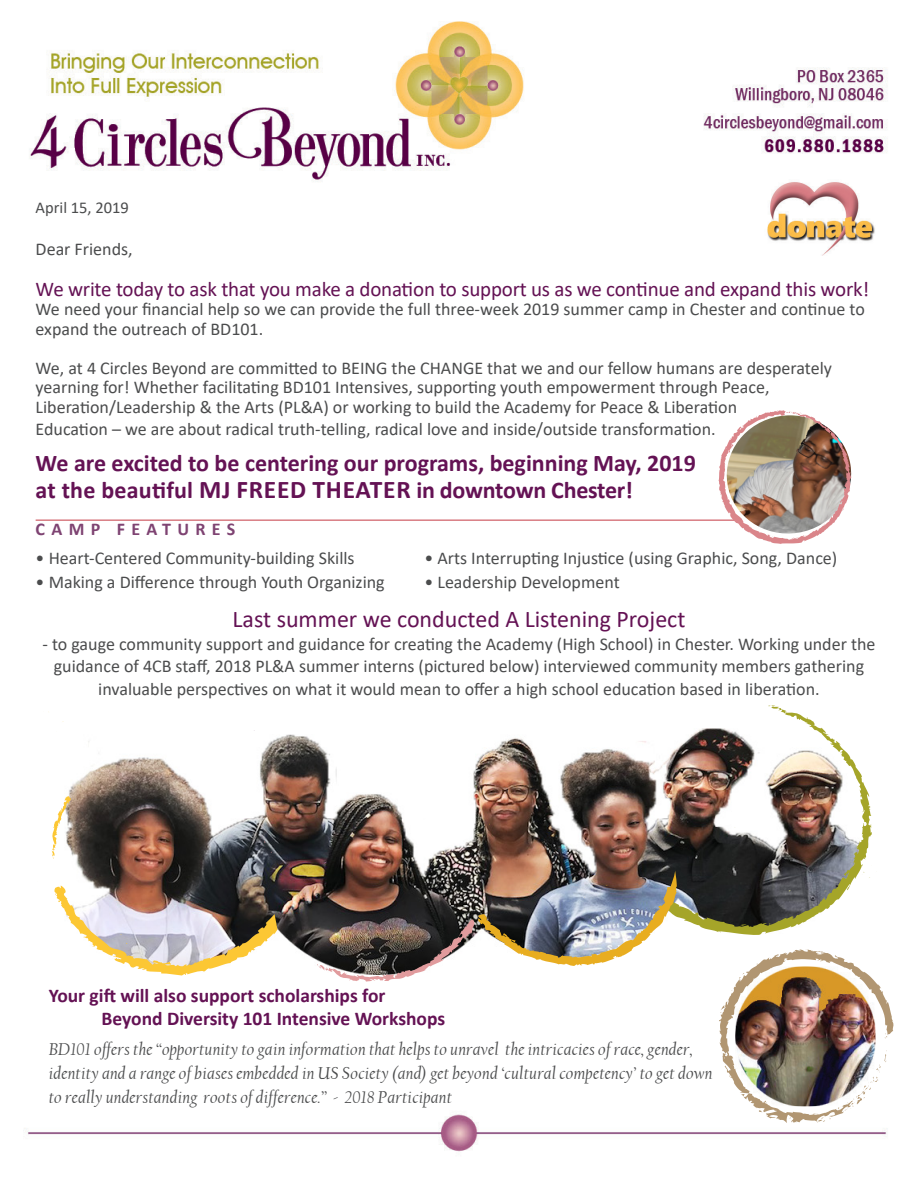
<style>
.page{position:relative;width:918px;height:1188px;background:#fff}
.page>*{position:absolute;margin:0;border:0;box-sizing:border-box;transform-origin:0 0}
.t1{font:700 24px "Calibri";color:#641254}
.t2{font:24px "Calibri";color:#641254}
.t3{font:21px "Calibri";letter-spacing:-.01em;color:#641254}
.t4{font:700 19.5px/22.5px "Calibri";color:#641254}
.t5{font:18px/19.5px "Calibri";color:#4b4c4d}
.t6{font:italic 18px/24px "Californian FB";letter-spacing:.01em;color:#4b4c4d}
.t7{font:700 18px "Calibri";letter-spacing:.35em;color:#7e4372}
.t8{font:16.5px "Calibri";color:#4b4c4d}
.s1{font-size:25.5px}
</style>
<div class="page">
<img style="left:25px;top:21px;width:863px;height:1131px">
<img style="left:718px;top:949px;width:176px;height:174px">
<svg style="left:43px;top:711px;width:7px;height:2px"></svg>
<img style="left:65px;top:728px;width:797px;height:246px">
<svg style="left:872px;top:865px;width:6px;height:13px"></svg>
<img style="left:662px;top:705px;width:210px;height:230px">
<hr style="left:36px;top:519px;width:699px;height:2px;background:#d87c83">
<img style="left:851px;top:415px;width:5px;height:123px">
<img style="left:719px;top:410px;width:132px;height:134px">
<img style="left:52px;top:785px;width:626px;height:197px">
<img style="left:764px;top:179px;width:111px;height:76px">
<p class="t8" style="left:36px;top:196px;width:95px">April 15, 2019</p>
<p class="t5" style="left:36px;top:239px;width:99px">Dear Friends,</p>
<p class="t3" style="left:36px;top:274px;width:835px">We write today to ask that you make a donation to support us as we continue and expand this work!</p>
<p class="t5" style="left:36px;top:299px;width:831px">We need your financial help so we can provide the full three-week 2019 summer camp in Chester and continue to expand the outreach of BD101.</p>
<p class="t5" style="left:36px;top:358px;width:798px">We, at 4 Circles Beyond are committed to BEING the CHANGE that we and our fellow humans are desperately yearning for! Whether facilitating BD101 Intensives, supporting youth empowerment through Peace,<br>Liberation/Leadership &amp; the Arts (PL&amp;A) or working to build the Academy for Peace &amp; Liberation</p>
<p class="t5" style="left:36px;top:419px;width:682px">Education – we are about radical truth-telling, radical love and inside/outside transformation.</p>
<p class="t1" style="left:36px;top:446px;width:662px">We are excited to be centering our programs, beginning May, 2019</p>
<p class="t1" style="left:36px;top:473px;width:599px">at the beautiful <span class="s1">MJ FREED THEATER</span> in downtown Chester!</p>
<p class="t7" style="left:36px;top:516px;width:201px">CAMP FEATURES</p>
<p class="t5" style="left:36px;top:548px;width:320px">• Heart-Centered Community-building Skills</p>
<p class="t5" style="left:36px;top:572px;width:351px">• Making a Difference through Youth Organizing</p>
<p class="t5" style="left:424px;top:548px;width:414px">• Arts Interrupting Injustice (using Graphic, Song, Dance)</p>
<p class="t5" style="left:424px;top:572px;width:197px">• Leadership Development</p>
<p class="t2" style="left:232px;top:603px;width:454px">Last summer we conducted A Listening Project</p>
<p class="t5" style="left:42px;top:632px;width:835px;line-height:22.5px;text-align:center">- to gauge community support and guidance for creating the Academy (High School) in Chester. Working under the guidance of 4CB staff, 2018 PL&amp;A summer interns (pictured below) interviewed community members gathering invaluable perspectives on what it would mean to offer a high school education based in liberation.</p>
<p class="t4" style="left:102px;top:985px;width:345px;text-indent:-53px">Your gift will also support scholarships for<br>Beyond Diversity 101 Intensive Workshops</p>
<p class="t6" style="left:49px;top:1037px;width:665px">BD101 offers the “opportunity to gain information that helps to unravel the intricacies of race, gender, identity and a range of biases embedded in US Society (and) get beyond ‘cultural competency’ to get down to really understanding roots of difference.” - 2018 Participant</p>
</div>
